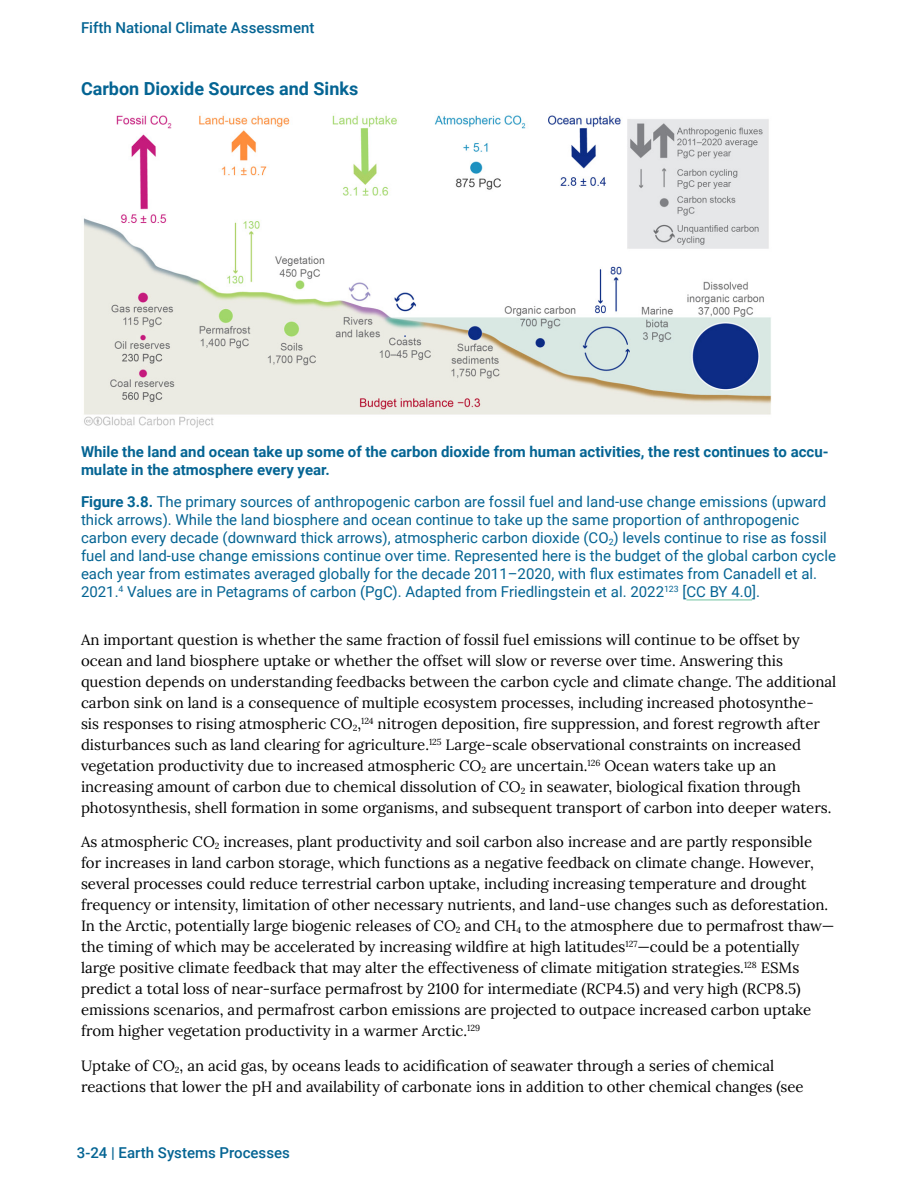
<style>
.page{position:relative;width:918px;height:1188px;background:#fff}
.page>*{position:absolute;margin:0;border:0;box-sizing:border-box;transform-origin:0 0}
.t1{font:700 18px "Roboto";color:#046493}
.t2{font:15px/21px "Lora";color:#000}
.t3{font:15px/18px "Roboto";color:#046493}
.t4{font:700 15px/18px "Roboto";color:#046493}
.t5{font:500 15px "Roboto";color:#046493}
.s1{font-weight:700}
</style>
<div class="page">
<hr style="left:686px;top:599px;width:66px;height:2px;background:#9fd7bf">
<img style="left:83px;top:115px;width:688px;height:313px">
<p class="t5" style="left:81px;top:17px;width:235px">Fifth National Climate Assessment</p>
<p class="t1" style="left:81px;top:75px;width:279px">Carbon Dioxide Sources and Sinks</p>
<p class="t4" style="left:81px;top:442px;width:749px">While the land and ocean take up some of the carbon dioxide from human activities, the rest continues to accu&shy;mulate in the atmosphere every year.</p>
<p class="t3" style="left:81px;top:492px;width:757px"><span class="s1">Figure 3.8.</span> The primary sources of anthropogenic carbon are fossil fuel and land-use change emissions (upward thick arrows). While the land biosphere and ocean continue to take up the same proportion of anthropogenic carbon every decade (downward thick arrows), atmospheric carbon dioxide (CO<sub>2</sub>) levels continue to rise as fossil fuel and land-use change emissions continue over time. Represented here is the budget of the global carbon cycle each year from estimates averaged globally for the decade 2011–2020, with flux estimates from Canadell et al.<br>2021.<sup>4</sup> Values are in Petagrams of carbon (PgC). Adapted from Friedlingstein et al. 2022<sup>123</sup> [CC BY 4.0].</p>
<p class="t2" style="left:81px;top:628px;width:757px">An important question is whether the same fraction of fossil fuel emissions will continue to be offset by ocean and land biosphere uptake or whether the offset will slow or reverse over time. Answering this question depends on understanding feedbacks between the carbon cycle and climate change. The additional carbon sink on land is a consequence of multiple ecosystem processes, including increased photosynthe-<br>sis responses to rising atmospheric CO<sub>2</sub>,<sup>124</sup> nitrogen deposition, fire suppression, and forest regrowth after disturbances such as land clearing for agriculture.<sup>125</sup> Large-scale observational constraints on increased vegetation productivity due to increased atmospheric CO<sub>2</sub> are uncertain.<sup>126</sup> Ocean waters take up an increasing amount of carbon due to chemical dissolution of CO<sub>2</sub> in seawater, biological fixation through photosynthesis, shell formation in some organisms, and subsequent transport of carbon into deeper waters.</p>
<p class="t2" style="left:81px;top:831px;width:755px">As atmospheric CO<sub>2</sub> increases, plant productivity and soil carbon also increase and are partly responsible for increases in land carbon storage, which functions as a negative feedback on climate change. However, several processes could reduce terrestrial carbon uptake, including increasing temperature and drought frequency or intensity, limitation of other necessary nutrients, and land-use changes such as deforestation.<br>In the Arctic, potentially large biogenic releases of CO<sub>2</sub> and CH<sub>4</sub> to the atmosphere due to permafrost thaw— the timing of which may be accelerated by increasing wildfire at high latitudes<sup>127</sup>—could be a potentially large positive climate feedback that may alter the effectiveness of climate mitigation strategies.<sup>128</sup> ESMs predict a total loss of near-surface permafrost by 2100 for intermediate (RCP4.5) and very high (RCP8.5) emissions scenarios, and permafrost carbon emissions are projected to outpace increased carbon uptake from higher vegetation productivity in a warmer Arctic.<sup>129</sup></p>
<p class="t2" style="left:81px;top:1054px;width:724px">Uptake of CO<sub>2</sub>, an acid gas, by oceans leads to acidification of seawater through a series of chemical reactions that lower the pH and availability of carbonate ions in addition to other chemical changes (see</p>
<p class="t5" style="left:77px;top:1142px;width:214px">3-24 | Earth Systems Processes</p>
</div>
